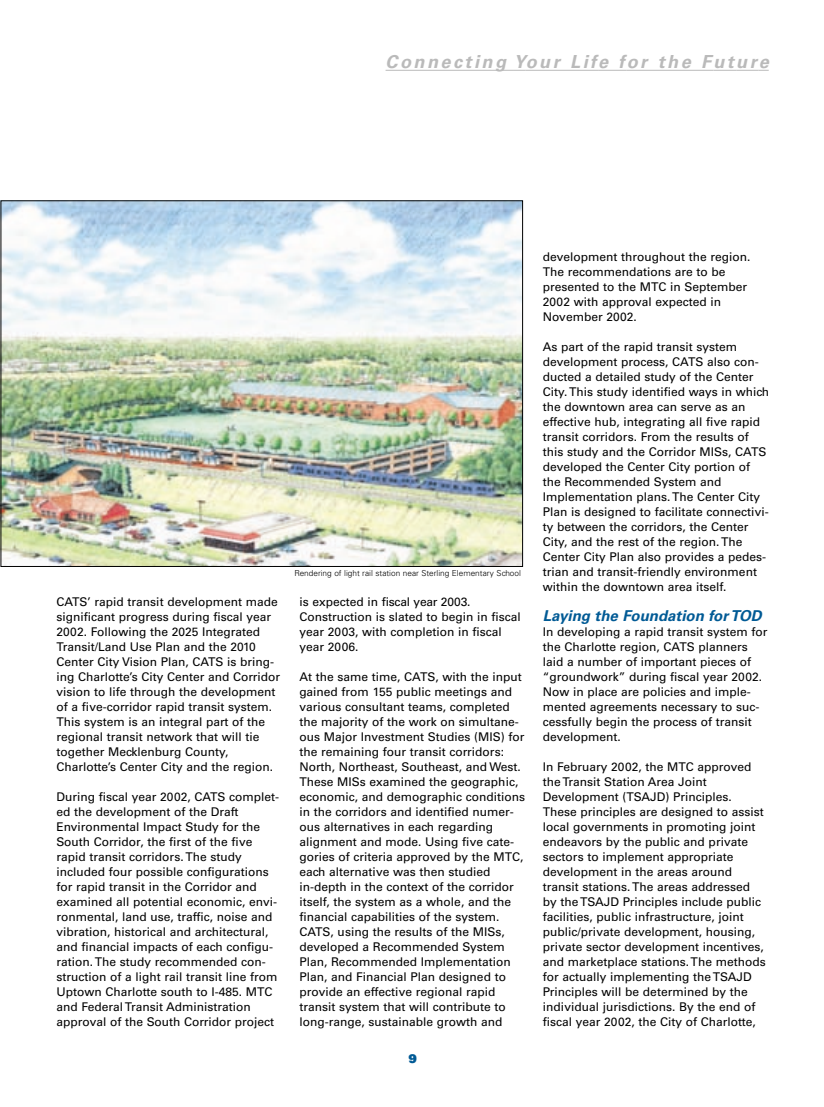
<style>
.page{position:relative;width:824px;height:1107px;background:#fff}
.page>*{position:absolute;margin:0;border:0;box-sizing:border-box;transform-origin:0 0}
.t1{font:italic 700 18px "Univers";letter-spacing:.14em;color:#bababa}
.t2{font:italic 700 15px "Univers";color:#005a95}
.t3{font:12px/15px "Univers";color:#000}
.t4{font:900 12px "Univers";color:#005a95}
.t5{font:300 8.25px "Univers";color:#000}
</style>
<div class="page">
<hr style="left:385px;top:70px;width:129px;height:1px;background:#bababa">
<hr style="left:525px;top:70px;width:73px;height:1px;background:#bababa">
<svg style="left:598px;top:70px;width:28px;height:1px"></svg>
<hr style="left:626px;top:70px;width:87px;height:1px;background:#bababa">
<svg style="left:713px;top:70px;width:55px;height:1px"></svg>
<img style="left:3px;top:203px;width:517px;height:362px">
<h1 class="t1" style="left:385px;top:55px;width:384px">Connecting Your Life for the Future</h1>
<p class="t3" style="left:56px;top:595px;width:225px">CATS’ rapid transit development made significant progress during fiscal year 2002. Following the 2025 Integrated Transit/Land Use Plan and the 2010<br>Center City Vision Plan, CATS is bring&shy;ing Charlotte’s City Center and Corridor vision to life through the development of a five-corridor rapid transit system.<br>This system is an integral part of the regional transit network that will tie together Mecklenburg County, Charlotte’s Center City and the region.</p>
<p class="t3" style="left:56px;top:790px;width:224px">During fiscal year 2002, CATS complet&shy;ed the development of the Draft Environmental Impact Study for the South Corridor, the first of the five rapid transit corridors. The study included four possible configurations for rapid transit in the Corridor and examined all potential economic, envi&shy;ronmental, land use, traffic, noise and vibration, historical and architectural, and financial impacts of each configu&shy;ration. The study recommended con&shy;struction of a light rail transit line from Uptown Charlotte south to I-485. MTC and Federal Transit Administration approval of the South Corridor project</p>
<p class="t5" style="left:294px;top:570px;width:228px">Rendering of light rail station near Sterling Elementary School</p>
<p class="t3" style="left:299px;top:595px;width:223px">is expected in fiscal year 2003.<br>Construction is slated to begin in fiscal year 2003, with completion in fiscal year 2006.</p>
<p class="t3" style="left:299px;top:670px;width:227px">At the same time, CATS, with the input gained from 155 public meetings and various consultant teams, completed the majority of the work on simultane&shy;ous Major Investment Studies (MIS) for the remaining four transit corridors:<br>North, Northeast, Southeast, and West.<br>These MISs examined the geographic, economic, and demographic conditions in the corridors and identified numer&shy;ous alternatives in each regarding alignment and mode. Using five cate&shy;gories of criteria approved by the MTC, each alternative was then studied in-depth in the context of the corridor itself, the system as a whole, and the financial capabilities of the system.<br>CATS, using the results of the MISs, developed a Recommended System Plan, Recommended Implementation Plan, and Financial Plan designed to provide an effective regional rapid transit system that will contribute to long-range, sustainable growth and</p>
<p class="t4" style="left:408px;top:1054px;width:10px">9</p>
<p class="t3" style="left:543px;top:250px;width:209px">development throughout the region.<br>The recommendations are to be presented to the MTC in September<br>2002 with approval expected in<br>November 2002.</p>
<p class="t3" style="left:543px;top:340px;width:228px">As part of the rapid transit system development process, CATS also con&shy;ducted a detailed study of the Center City. This study identified ways in which the downtown area can serve as an effective hub, integrating all five rapid transit corridors. From the results of this study and the Corridor MISs, CATS developed the Center City portion of the Recommended System and Implementation plans. The Center City Plan is designed to facilitate connectivi&shy;ty between the corridors, the Center City, and the rest of the region. The Center City Plan also provides a pedes&shy;trian and transit-friendly environment within the downtown area itself.</p>
<p class="t2" style="left:543px;top:610px;width:220px">Laying the Foundation for TOD</p>
<p class="t3" style="left:543px;top:625px;width:226px">In developing a rapid transit system for the Charlotte region, CATS planners laid a number of important pieces of “groundwork” during fiscal year 2002.<br>Now in place are policies and imple&shy;mented agreements necessary to suc&shy;cessfully begin the process of transit development.</p>
<p class="t3" style="left:543px;top:760px;width:224px">In February 2002, the MTC approved the Transit Station Area Joint Development (TSAJD) Principles.<br>These principles are designed to assist local governments in promoting joint endeavors by the public and private sectors to implement appropriate development in the areas around transit stations. The areas addressed by the TSAJD Principles include public facilities, public infrastructure, joint public/private development, housing, private sector development incentives, and marketplace stations. The methods for actually implementing the TSAJD Principles will be determined by the individual jurisdictions. By the end of fiscal year 2002, the City of Charlotte,</p>
</div>
